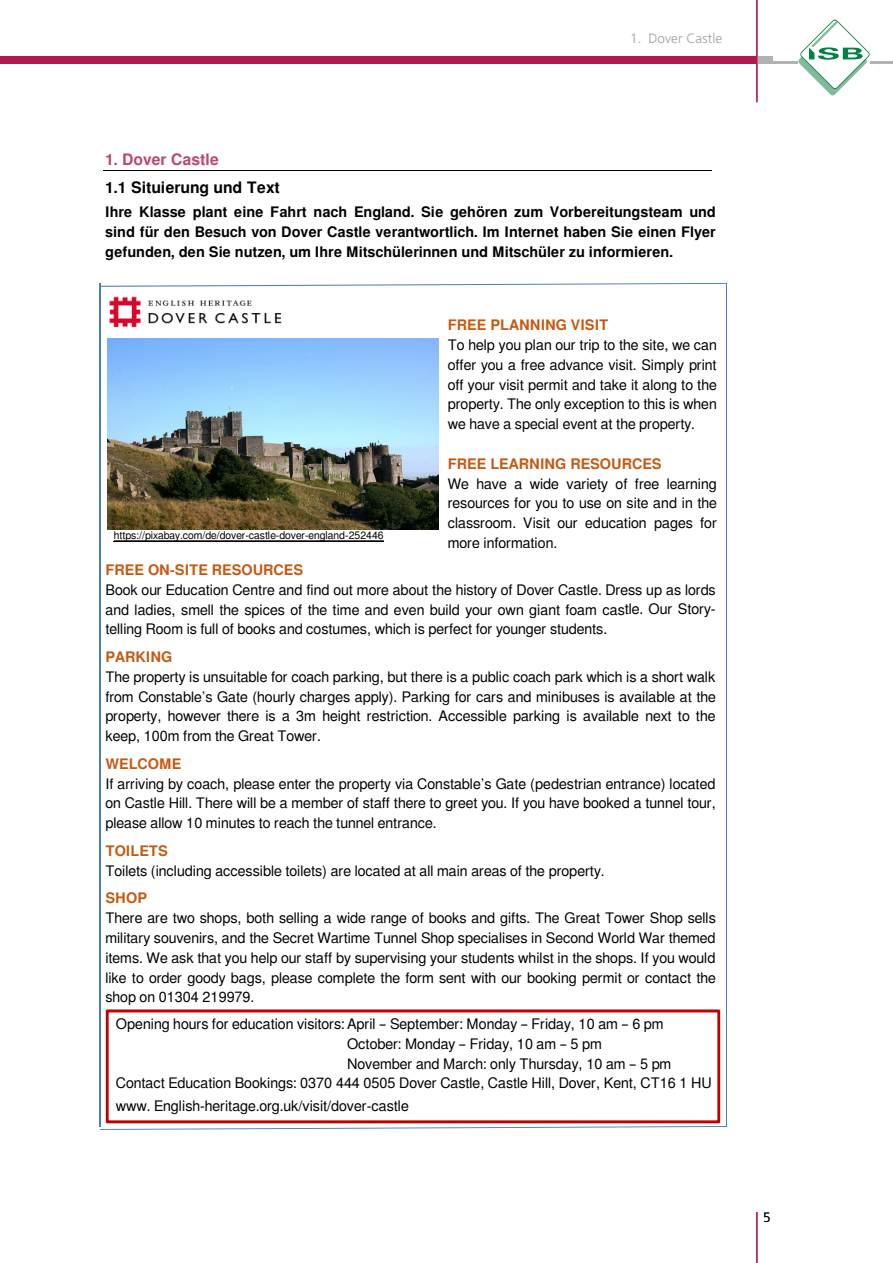
<style>
.page{position:relative;width:893px;height:1263px;background:#fff}
.page>*{position:absolute;margin:0;border:0;box-sizing:border-box;transform-origin:0 0}
.t1{font:700 15.6px "Free Sans";letter-spacing:-.005em;color:#000}
.t2{font:700 15.6px "Free Sans";color:#bd466a}
.t3{font:14.4px/19.8px "Free Sans";color:#000;text-align:justify}
.t4{font:700 14.4px/19.8px "Free Sans";color:#000;text-align:justify}
.t5{font:700 14.4px "Free Sans";letter-spacing:-.005em;color:#c45911}
.t6{font:300 13.5px "Frutiger LT Std";letter-spacing:.005em;color:#9c9d9d}
.t7{font:300 13.5px "Frutiger LT Std";color:#000}
.t8{font:10.5px "Free Sans";color:#000}
</style>
<div class="page">
<div style="left:755px;top:56px;width:17px;height:8px;background:#b1b2b3"></div>
<hr style="left:757px;top:62px;width:136px;height:2px;background:#b1b2b3">
<div style="left:0;top:56px;width:757px;height:8px;background:#b0184f"></div>
<hr style="left:756px;top:0;width:1px;height:102px;background:#b0184f">
<svg style="left:798px;top:20px;width:72px;height:75px"></svg>
<hr style="left:756px;top:1212px;width:1px;height:51px;background:#b0184f">
<hr style="left:103px;top:171px;width:609px;height:1px;background:#000">
<img style="left:99px;top:286px;width:183px;height:52px">
<img style="left:107px;top:339px;width:332px;height:191px">
<hr style="left:114px;top:540px;width:270px;height:1px;background:#000">
<hr style="left:114px;top:541px;width:270px;height:1px;background:#000">
<svg style="left:106px;top:1009px;width:614px;height:114px"></svg>
<hr style="left:100px;top:283px;width:1px;height:843px;background:#4a7eba">
<hr style="left:726px;top:283px;width:1px;height:843px;background:#4a7eba">
<svg style="left:101px;top:283px;width:625px;height:4px"></svg>
<svg style="left:100px;top:1126px;width:627px;height:4px"></svg>
<p class="t6" style="left:630px;top:31px;width:94px">1. Dover Castle</p>
<p class="t2" style="left:105px;top:148px;width:115px">1. Dover Castle</p>
<p class="t1" style="left:105px;top:177px;width:176px">1.1 Situierung und Text</p>
<p class="t4" style="left:105px;top:203px;width:612px">Ihre Klasse plant eine Fahrt nach England. Sie gehören zum Vorbereitungsteam und sind für den Besuch von Dover Castle verantwortlich. Im Internet haben Sie einen Flyer gefunden, den Sie nutzen, um Ihre Mitschülerinnen und Mitschüler zu informieren.</p>
<p class="t8" style="left:114px;top:530px;width:271px">https://pixabay.com/de/dover-castle-dover-england-252446</p>
<p class="t5" style="left:448px;top:315px;width:162px">FREE PLANNING VISIT</p>
<p class="t3" style="left:448px;top:335px;width:271px">To help you plan our trip to the site, we can offer you a free advance visit. Simply print off your visit permit and take it along to the property. The only exception to this is when we have a special event at the property.</p>
<p class="t5" style="left:448px;top:453px;width:215px">FREE LEARNING RESOURCES</p>
<p class="t3" style="left:448px;top:474px;width:271px">We have a wide variety of free learning resources for you to use on site and in the classroom. Visit our education pages for more information.</p>
<p class="t5" style="left:105px;top:559px;width:199px">FREE ON-SITE RESOURCES</p>
<p class="t3" style="left:105px;top:580px;width:612px">Book our Education Centre and find out more about the history of Dover Castle. Dress up as lords and ladies, smell the spices of the time and even build your own giant foam castle. Our Story&shy;telling Room is full of books and costumes, which is perfect for younger students.</p>
<p class="t5" style="left:105px;top:647px;width:68px">PARKING</p>
<p class="t3" style="left:105px;top:667px;width:612px">The property is unsuitable for coach parking, but there is a public coach park which is a short walk from Constable’s Gate (hourly charges apply). Parking for cars and minibuses is available at the property, however there is a 3m height restriction. Accessible parking is available next to the keep, 100m from the Great Tower.</p>
<p class="t5" style="left:105px;top:753px;width:77px">WELCOME</p>
<p class="t3" style="left:105px;top:774px;width:612px">If arriving by coach, please enter the property via Constable’s Gate (pedestrian entrance) located on Castle Hill. There will be a member of staff there to greet you. If you have booked a tunnel tour, please allow 10 minutes to reach the tunnel entrance.</p>
<p class="t5" style="left:105px;top:840px;width:64px">TOILETS</p>
<p class="t3" style="left:105px;top:861px;width:501px">Toilets (including accessible toilets) are located at all main areas of the property.</p>
<p class="t5" style="left:105px;top:888px;width:43px">SHOP</p>
<p class="t3" style="left:105px;top:908px;width:612px">There are two shops, both selling a wide range of books and gifts. The Great Tower Shop sells military souvenirs, and the Secret Wartime Tunnel Shop specialises in Second World War themed items. We ask that you help our staff by supervising your students whilst in the shops. If you would like to order goody bags, please complete the form sent with our booking permit or contact the shop on 01304 219979.</p>
<p class="t3" style="left:116px;top:1014px;width:549px">Opening hours for education visitors:April – September: Monday – Friday, 10 am – 6 pm</p>
<p class="t3" style="left:347px;top:1034px;width:256px">October: Monday – Friday, 10 am – 5 pm</p>
<p class="t3" style="left:347px;top:1054px;width:326px">November and March: only Thursday, 10 am – 5 pm</p>
<p class="t3" style="left:116px;top:1073px;width:597px">Contact Education Bookings: 0370 444 0505 Dover Castle, Castle Hill, Dover, Kent, CT16 1 HU</p>
<p class="t3" style="left:116px;top:1096px;width:294px">www. English-heritage.org.uk/visit/dover-castle</p>
<p class="t7" style="left:763px;top:1210px;width:9px">5</p>
</div>
